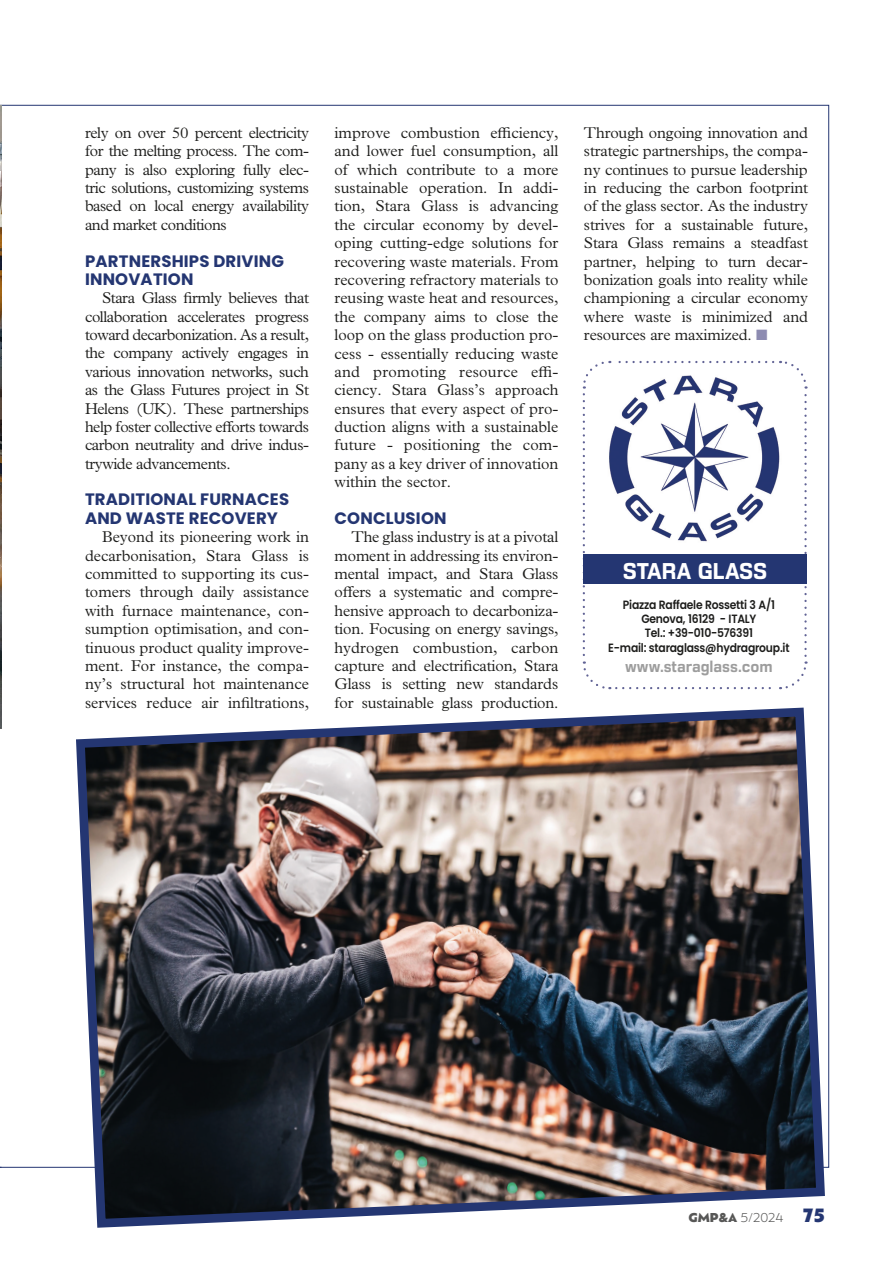
<style>
.page{position:relative;width:893px;height:1263px;background:#fff}
.page>*{position:absolute;margin:0;border:0;box-sizing:border-box;transform-origin:0 0}
.t1{font:700 21px "DDT Rg";letter-spacing:-.01em;color:#fff;scale:.95 1}
.t2{font:700 16.5px/18.5px "Poppins";letter-spacing:.01em;color:#243672}
.t3{font:300 15.75px/18.5px "Plantin MT Pro";letter-spacing:-.01em;color:#1d1d1b;text-align:justify}
.t4{font:700 15px "DDT Rg";color:#9d9d9d;scale:.9 1}
.t5{font:600 12px/14.2px "Poppins";letter-spacing:-.02em;color:#1d1d1b;text-align:center;scale:.9 1}
.t6{font:300 12px "Ofelia Display";color:#575756}
.s1{color:#8d8bb1}
.s2{font-weight:800}
.s3{font-weight:800;font-size:17.85px;color:#243672}
</style>
<div class="page">
<img style="left:0;top:105px;width:2px;height:623px">
<img style="left:71px;top:703px;width:758px;height:525px">
<svg style="left:582px;top:360px;width:226px;height:330px"></svg>
<div style="left:583px;top:554px;width:224px;height:29px;background:#243672"></div>
<img style="left:606px;top:370px;width:175px;height:177px">
<p class="t3" style="left:85px;top:123px;width:225px">rely on over 50 percent electricity for the melting process. The com&shy;pany is also exploring fully elec&shy;tric solutions, customizing systems based on local energy availability and market conditions</p>
<p class="t2" style="left:85px;top:252px;width:201px">PARTNERSHIPS DRIVING<br>INNOVATION</p>
<p class="t3" style="left:85px;top:289px;width:225px;text-indent:17px">Stara Glass firmly believes that collaboration accelerates progress toward decarbonization. As a result, the company actively engages in various innovation networks, such as the Glass Futures project in St Helens (UK). These partnerships help foster collective efforts towards carbon neutrality and drive indus&shy;trywide advancements.</p>
<p class="t2" style="left:85px;top:490px;width:206px">TRADITIONAL FURNACES<br>AND WASTE RECOVERY</p>
<p class="t3" style="left:85px;top:528px;width:225px;text-indent:17px">Beyond its pioneering work in decarbonisation, Stara Glass is committed to supporting its cus&shy;tomers through daily assistance with furnace maintenance, con&shy;sumption optimisation, and con&shy;tinuous product quality improve&shy;ment. For instance, the compa&shy;ny’s structural hot maintenance services reduce air infiltrations,</p>
<p class="t3" style="left:334px;top:124px;width:225px">improve combustion efficiency, and lower fuel consumption, all of which contribute to a more sustainable operation. In addi&shy;tion, Stara Glass is advancing the circular economy by devel&shy;oping cutting-edge solutions for recovering waste materials. From recovering refractory materials to reusing waste heat and resources, the company aims to close the loop on the glass production pro&shy;cess - essentially reducing waste and promoting resource effi&shy;ciency. Stara Glass’s approach ensures that every aspect of pro&shy;duction aligns with a sustainable future - positioning the com&shy;pany as a key driver of innovation within the sector.</p>
<p class="t2" style="left:334px;top:509px;width:114px">CONCLUSION</p>
<p class="t3" style="left:334px;top:528px;width:225px;text-indent:17px">The glass industry is at a pivotal moment in addressing its environ&shy;mental impact, and Stara Glass offers a systematic and compre&shy;hensive approach to decarboniza&shy;tion. Focusing on energy savings, hydrogen combustion, carbon capture and electrification, Stara Glass is setting new standards for sustainable glass production.</p>
<p class="t3" style="left:584px;top:124px;width:226px">Through ongoing innovation and strategic partnerships, the compa&shy;ny continues to pursue leadership in reducing the carbon footprint of the glass sector. As the industry strives for a sustainable future, Stara Glass remains a steadfast partner, helping to turn decar&shy;bonization goals into reality while championing a circular economy where waste is minimized and resources are maximized. <span class="s1">■</span></p>
<h1 class="t1" style="left:623px;top:558px;width:153px">STARA GLASS</h1>
<p class="t5" style="left:608px;top:598px;width:203px">Piazza Raffaele Rossetti 3 A/1<br>Genova, 16129 - ITALY<br>Tel.: +39-010-576391<br>E-mail: staraglass@hydragroup.it</p>
<p class="t4" style="left:625px;top:657px;width:165px">www.staraglass.com</p>
<p class="t6" style="left:688px;top:1209px;width:138px"><span class="s2">GMP&amp;A</span> 5/2024 <span class="s3">75</span></p>
</div>
